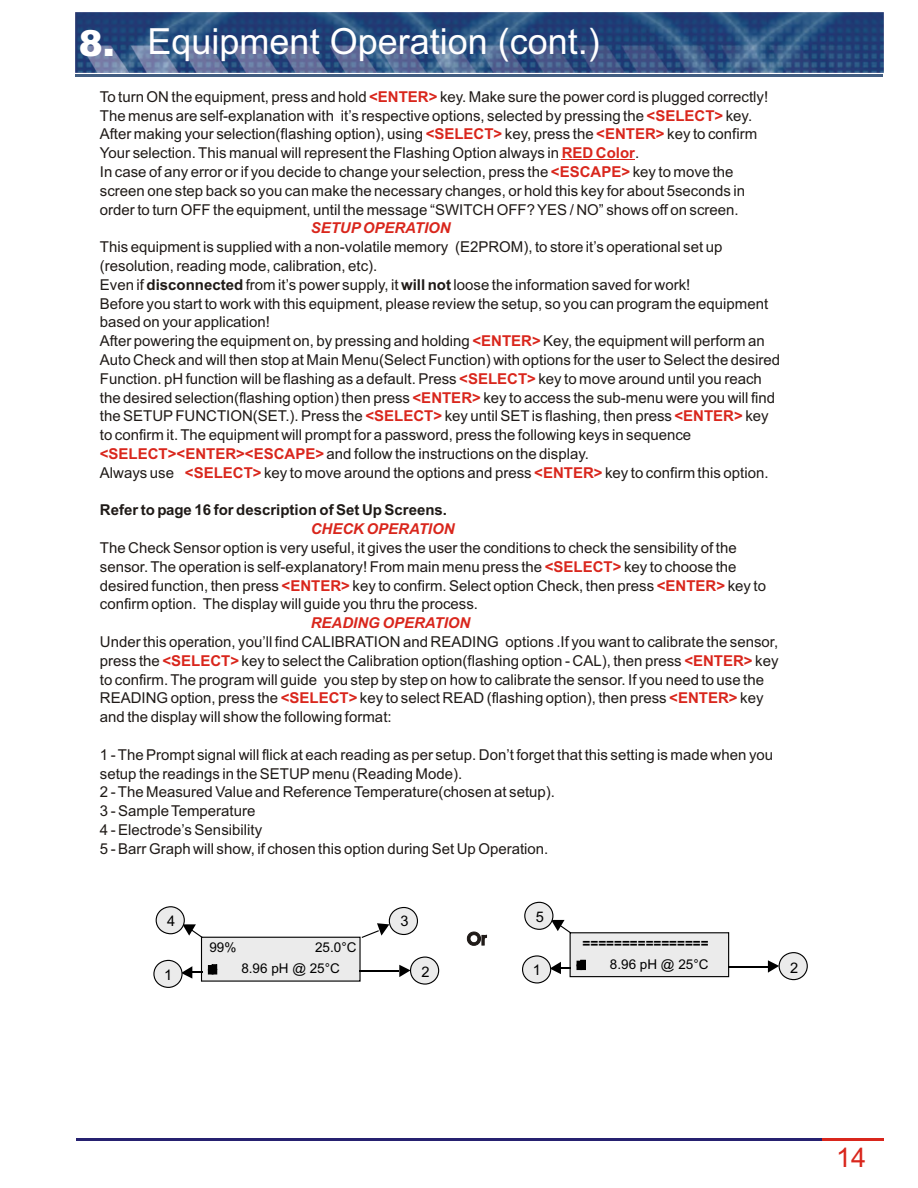
<style>
.page{position:relative;width:918px;height:1188px;background:#fff}
.page>*{position:absolute;margin:0;border:0;box-sizing:border-box;transform-origin:0 0}
.t1{font:36px "Arial";color:#fff}
.t2{font:27px "Arial";color:#d9261c}
.t3{font:15px/18.8px "Arial";color:#1f1a17}
.t4{font:italic 700 15px "Arial";color:#d9261c}
.t5{font:700 15px "Arial";color:#1f1a17}
.t6{font:14.55px "Arial";color:#000}
.t7{font:13.5px/20.9px "Arial";color:#000}
.t8{font:700 13.5px "Arial";color:#000}
.s1{font-weight:900}
.s2{font-weight:700;color:#d9261c}
.s3{font-weight:700}
</style>
<div class="page">
<img style="left:75px;top:12px;width:808px;height:60px">
<hr style="left:75px;top:74px;width:808px;height:2px;background:#425e82">
<hr style="left:76px;top:1138px;width:745px;height:2px;background:#262170">
<hr style="left:822px;top:1138px;width:62px;height:2px;background:#d9261c">
<hr style="left:562px;top:160px;width:73px;height:1px;background:#d9261c">
<div style="left:202px;top:937px;width:158px;height:44px;background:#ebebeb"></div>
<hr style="left:201px;top:937px;width:1px;height:44px;background:#000">
<hr style="left:202px;top:937px;width:158px;height:1px;background:#000">
<hr style="left:359px;top:937px;width:2px;height:44px;background:#000">
<hr style="left:202px;top:981px;width:158px;height:1px;background:#000">
<svg style="left:208px;top:964px;width:10px;height:11px"></svg>
<hr style="left:359px;top:971px;width:40px;height:1px;background:#000">
<svg style="left:153px;top:960px;width:49px;height:28px"></svg>
<svg style="left:399px;top:957px;width:40px;height:28px"></svg>
<svg style="left:156px;top:906px;width:47px;height:32px"></svg>
<svg style="left:360px;top:907px;width:58px;height:31px"></svg>
<div style="left:570px;top:933px;width:159px;height:44px;background:#ebebeb"></div>
<hr style="left:570px;top:933px;width:1px;height:44px;background:#000">
<hr style="left:570px;top:932px;width:159px;height:1px;background:#000">
<hr style="left:728px;top:933px;width:1px;height:44px;background:#000">
<hr style="left:570px;top:976px;width:159px;height:1px;background:#000">
<svg style="left:577px;top:960px;width:9px;height:11px"></svg>
<hr style="left:728px;top:966px;width:39px;height:1px;background:#000">
<svg style="left:522px;top:955px;width:49px;height:29px"></svg>
<svg style="left:768px;top:952px;width:40px;height:28px"></svg>
<svg style="left:524px;top:902px;width:47px;height:31px"></svg>
<svg style="left:467px;top:932px;width:20px;height:14px"></svg>
<h1 class="t1" style="left:79px;top:27px;width:523px"><span class="s1">8.</span> Equipment Operation (cont.)</h1>
<p class="t3" style="left:100px;top:89px;width:670px">To turn ON the equipment, press and hold <span class="s2">&lt;ENTER&gt;</span> key. Make sure the power cord is plugged correctly!<br>The menus are self-explanation with it’s respective options, selected by pressing the <span class="s2">&lt;SELECT&gt;</span> key.<br>After making your selection(flashing option), using <span class="s2">&lt;SELECT&gt;</span> key, press the <span class="s2">&lt;ENTER&gt;</span> key to confirm Your selection. This manual will represent the Flashing Option always in <span class="s2">RED Color</span>.<br>In case of any error or if you decide to change your selection, press the <span class="s2">&lt;ESCAPE&gt;</span> key to move the screen one step back so you can make the necessary changes, or hold this key for about 5seconds in order to turn OFF the equipment, until the message “SWITCH OFF? YES / NO” shows off on screen.</p>
<p class="t3" style="left:100px;top:239px;width:682px">This equipment is supplied with a non-volatile memory (E2PROM), to store it’s operational set up (resolution, reading mode, calibration, etc).<br>Even if <span class="s3">disconnected</span> from it’s power supply, it <span class="s3">will not</span> loose the information saved for work!<br>Before you start to work with this equipment, please review the setup, so you can program the equipment based on your application!<br>After powering the equipment on, by pressing and holding <span class="s2">&lt;ENTER&gt;</span> Key, the equipment will perform an Auto Check and will then stop at Main Menu(Select Function) with options for the user to Select the desired Function. pH function will be flashing as a default. Press <span class="s2">&lt;SELECT&gt;</span> key to move around until you reach the desired selection(flashing option) then press <span class="s2">&lt;ENTER&gt;</span> key to access the sub-menu were you will find the SETUP FUNCTION(SET.). Press the <span class="s2">&lt;SELECT&gt;</span> key until SET is flashing, then press <span class="s2">&lt;ENTER&gt;</span> key to confirm it. The equipment will prompt for a password, press the following keys in sequence <span class="s2">&lt;SELECT&gt;&lt;ENTER&gt;&lt;ESCAPE&gt;</span> and follow the instructions on the display.<br>Always use</p>
<p class="t4" style="left:311px;top:222px;width:142px">SETUP OPERATION</p>
<p class="t3" style="left:185px;top:464px;width:585px"><span class="s2">&lt;SELECT&gt;</span> key to move around the options and press <span class="s2">&lt;ENTER&gt;</span> key to confirm this option.</p>
<p class="t5" style="left:100px;top:504px;width:349px">Refer to page 16 for description of Set Up Screens.</p>
<p class="t3" style="left:100px;top:540px;width:668px">The Check Sensor option is very useful, it gives the user the conditions to check the sensibility of the sensor. The operation is self-explanatory! From main menu press the <span class="s2">&lt;SELECT&gt;</span> key to choose the desired function, then press <span class="s2">&lt;ENTER&gt;</span> key to confirm. Select option Check, then press <span class="s2">&lt;ENTER&gt;</span> key to confirm option. The display will guide you thru the process.</p>
<p class="t3" style="left:100px;top:634px;width:680px">Under this operation, you’ll find CALIBRATION and READING options .If you want to calibrate the sensor, press the <span class="s2">&lt;SELECT&gt;</span> key to select the Calibration option(flashing option - CAL), then press <span class="s2">&lt;ENTER&gt;</span> key to confirm. The program will guide you step by step on how to calibrate the sensor. If you need to use the READING option, press the <span class="s2">&lt;SELECT&gt;</span> key to select READ (flashing option), then press <span class="s2">&lt;ENTER&gt;</span> key and the display will show the following format:</p>
<p class="t3" style="left:100px;top:746px;width:675px">1 - The Prompt signal will flick at each reading as per setup. Don’t forget that this setting is made when you setup the readings in the SETUP menu (Reading Mode).<br>2 - The Measured Value and Reference Temperature(chosen at setup).<br>3 - Sample Temperature<br>4 - Electrode’s Sensibility<br>5 - Barr Graph will show, if chosen this option during Set Up Operation.</p>
<p class="t4" style="left:311px;top:523px;width:145px">CHECK OPERATION</p>
<p class="t4" style="left:311px;top:617px;width:161px">READING OPERATION</p>
<p class="t6" style="left:167px;top:915px;width:10px">4</p>
<p class="t6" style="left:400px;top:915px;width:10px">3</p>
<p class="t6" style="left:536px;top:911px;width:10px">5</p>
<p class="t7" style="left:209px;top:938px;width:28px">99%</p>
<p class="t7" style="left:241px;top:938px;width:117px;text-indent:74px">25.0°C<br>8.96 pH @ 25°C</p>
<p class="t6" style="left:164px;top:969px;width:10px">1</p>
<p class="t6" style="left:422px;top:967px;width:10px">2</p>
<p class="t8" style="left:583px;top:938px;width:128px">================</p>
<p class="t7" style="left:610px;top:955px;width:100px">8.96 pH @ 25°C</p>
<p class="t6" style="left:533px;top:965px;width:10px">1</p>
<p class="t6" style="left:790px;top:962px;width:10px">2</p>
<h2 class="t2" style="left:836px;top:1148px;width:32px">14</h2>
</div>
